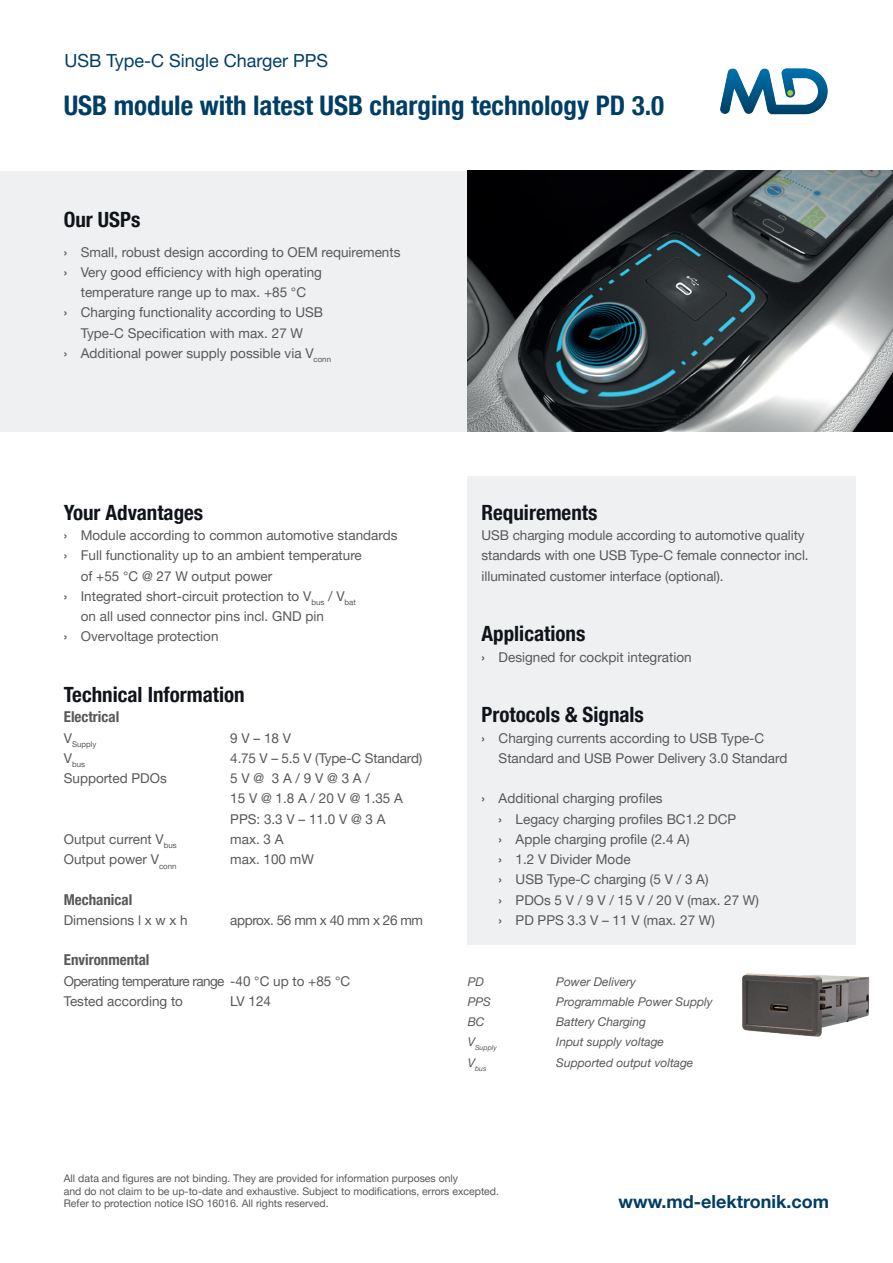
<style>
.page{position:relative;width:893px;height:1263px;background:#fff}
.page>*{position:absolute;margin:0;border:0;box-sizing:border-box;transform-origin:0 0}
.t1{font:700 condensed 27px "Helvetica Neue LT Pro";color:#003e65}
.t2{font:700 condensed 21px "Helvetica Neue LT Pro";color:#10141a}
.t3{font:18px "Helvetica Neue LT Pro";color:#003e65}
.t4{font:700 18px "Helvetica Neue LT Pro";color:#003e65}
.t5{font:700 condensed 15px "Helvetica Neue LT Pro";color:#57585a}
.t6{font:13.5px/20.2px "Helvetica Neue LT Pro";color:#57585a}
.t7{font:13.5px/20.2px "Helvetica Neue LT Pro";letter-spacing:-.04em;color:#57585a}
.t8{font:13.5px "Helvetica Neue LT Pro";letter-spacing:-.03em;color:#57585a}
.t9{font:italic 12px "Helvetica Neue LT Pro";color:#57585a}
.t10{font:10.5px/12.6px "Helvetica Neue LT Pro";color:#57585a}
.t11{font:7.8px "Helvetica Neue LT Pro";color:#57585a}
.t12{font:italic 7.05px "Helvetica Neue LT Pro";color:#57585a}
.s1{font-weight:500}
</style>
<div class="page">
<div style="left:468px;top:476px;width:388px;height:469px;background:#eff0f1"></div>
<div style="left:0;top:171px;width:893px;height:260px;background:#eff0f1"></div>
<img style="left:720px;top:69px;width:108px;height:46px">
<img style="left:468px;top:171px;width:425px;height:260px">
<img style="left:742px;top:973px;width:128px;height:64px">
<h3 class="t3" style="left:65px;top:49px;width:265px">USB Type-C Single Charger PPS</h3>
<h1 class="t1" style="left:64px;top:89px;width:602px">USB module with latest USB charging technology PD 3.0</h1>
<h2 class="t2" style="left:64px;top:207px;width:78px">Our USPs</h2>
<p class="t6" style="left:64px;top:241px;width:338px"><span class="s1">›</span> Small, robust design according to OEM requirements</p>
<p class="t6" style="left:64px;top:262px;width:260px"><span class="s1">›</span> Very good efficiency with high operating</p>
<p class="t6" style="left:81px;top:282px;width:227px">temperature range up to max. +85 °C</p>
<p class="t6" style="left:64px;top:302px;width:261px"><span class="s1">›</span> Charging functionality according to USB</p>
<p class="t6" style="left:81px;top:322px;width:224px">Type-C Specification with max. 27 W</p>
<p class="t6" style="left:64px;top:343px;width:269px"><span class="s1">›</span> Additional power supply possible via V<sub>conn</sub></p>
<h2 class="t2" style="left:64px;top:500px;width:141px">Your Advantages</h2>
<p class="t6" style="left:64px;top:525px;width:335px"><span class="s1">›</span> Module according to common automotive standards</p>
<p class="t6" style="left:64px;top:545px;width:300px"><span class="s1">›</span> Full functionality up to an ambient temperature</p>
<p class="t6" style="left:81px;top:565px;width:193px">of +55 °C @ 27 W output power</p>
<p class="t6" style="left:64px;top:586px;width:294px"><span class="s1">›</span> Integrated short-circuit protection to V<sub>bus</sub> / V<sub>bat</sub></p>
<p class="t6" style="left:81px;top:606px;width:245px">on all used connector pins incl. GND pin</p>
<p class="t6" style="left:64px;top:626px;width:156px"><span class="s1">›</span> Overvoltage protection</p>
<h2 class="t2" style="left:64px;top:682px;width:182px">Technical Information</h2>
<p class="t5" style="left:64px;top:708px;width:57px">Electrical</p>
<p class="t11" style="left:64px;top:739px;width:34px"><sup>V</sup>Supply</p>
<p class="t6" style="left:230px;top:727px;width:62px">9 V – 18 V</p>
<p class="t11" style="left:64px;top:760px;width:23px"><sup>V</sup>bus</p>
<p class="t6" style="left:230px;top:748px;width:194px">4.75 V – 5.5 V (Type-C Standard)</p>
<p class="t6" style="left:64px;top:768px;width:105px">Supported PDOs</p>
<p class="t6" style="left:230px;top:768px;width:174px">5 V @ 3 A / 9 V @ 3 A /<br>15 V @ 1.8 A / 20 V @ 1.35 A<br>PPS: 3.3 V – 11.0 V @ 3 A</p>
<p class="t6" style="left:64px;top:829px;width:115px">Output current V<sub>bus</sub></p>
<p class="t6" style="left:230px;top:829px;width:55px">max. 3 A</p>
<p class="t6" style="left:64px;top:849px;width:114px">Output power V<sub>conn</sub></p>
<p class="t6" style="left:230px;top:849px;width:85px">max. 100 mW</p>
<p class="t5" style="left:64px;top:890px;width:70px">Mechanical</p>
<p class="t6" style="left:64px;top:910px;width:126px">Dimensions l x w x h</p>
<p class="t8" style="left:230px;top:912px;width:194px">approx. 56 mm x 40 mm x 26 mm</p>
<p class="t5" style="left:64px;top:951px;width:87px">Environmental</p>
<p class="t7" style="left:64px;top:970px;width:288px">Operating temperature range -40 °C up to +85 °C<br>Tested according to</p>
<p class="t6" style="left:230px;top:991px;width:42px">LV 124</p>
<h2 class="t2" style="left:482px;top:500px;width:117px">Requirements</h2>
<p class="t6" style="left:482px;top:525px;width:329px">USB charging module according to automotive quality standards with one USB Type-C female connector incl. illuminated customer interface (optional).</p>
<h2 class="t2" style="left:482px;top:621px;width:105px">Applications</h2>
<p class="t6" style="left:482px;top:646px;width:212px"><span class="s1">›</span> Designed for cockpit integration</p>
<h2 class="t2" style="left:482px;top:702px;width:164px">Protocols &amp; Signals</h2>
<p class="t6" style="left:499px;top:727px;width:290px;text-indent:-17px"><span class="s1">›</span> Charging currents according to USB Type-C<br>Standard and USB Power Delivery 3.0 Standard</p>
<p class="t6" style="left:499px;top:788px;width:262px;text-indent:-17px"><span class="s1">›</span> Additional charging profiles<br><span class="s1">›</span> Legacy charging profiles BC1.2 DCP<br><span class="s1">›</span> Apple charging profile (2.4 A)<br><span class="s1">›</span> 1.2 V Divider Mode<br><span class="s1">›</span> USB Type-C charging (5 V / 3 A)<br><span class="s1">›</span> PDOs 5 V / 9 V / 15 V / 20 V (max. 27 W) <span class="s1">›</span> PD PPS 3.3 V – 11 V (max. 27 W)</p>
<p class="t9" style="left:468px;top:974px;width:18px">PD</p>
<p class="t9" style="left:556px;top:974px;width:81px">Power Delivery</p>
<p class="t9" style="left:468px;top:994px;width:25px">PPS</p>
<p class="t9" style="left:556px;top:994px;width:158px">Programmable Power Supply</p>
<p class="t9" style="left:468px;top:1014px;width:18px">BC</p>
<p class="t9" style="left:556px;top:1014px;width:91px">Battery Charging</p>
<p class="t12" style="left:468px;top:1043px;width:30px"><sup>V</sup>Supply</p>
<p class="t9" style="left:556px;top:1035px;width:109px">Input supply voltage</p>
<p class="t12" style="left:468px;top:1064px;width:20px"><sup>V</sup>bus</p>
<p class="t9" style="left:556px;top:1055px;width:139px">Supported output voltage</p>
<p class="t10" style="left:64px;top:1172px;width:437px">All data and figures are not binding. They are provided for information purposes only<br>and do not claim to be up-to-date and exhaustive. Subject to modifications, errors excepted.<br>Refer to protection notice ISO 16016. All rights reserved.</p>
<h3 class="t4" style="left:619px;top:1191px;width:212px">www.md-elektronik.com</h3>
</div>
